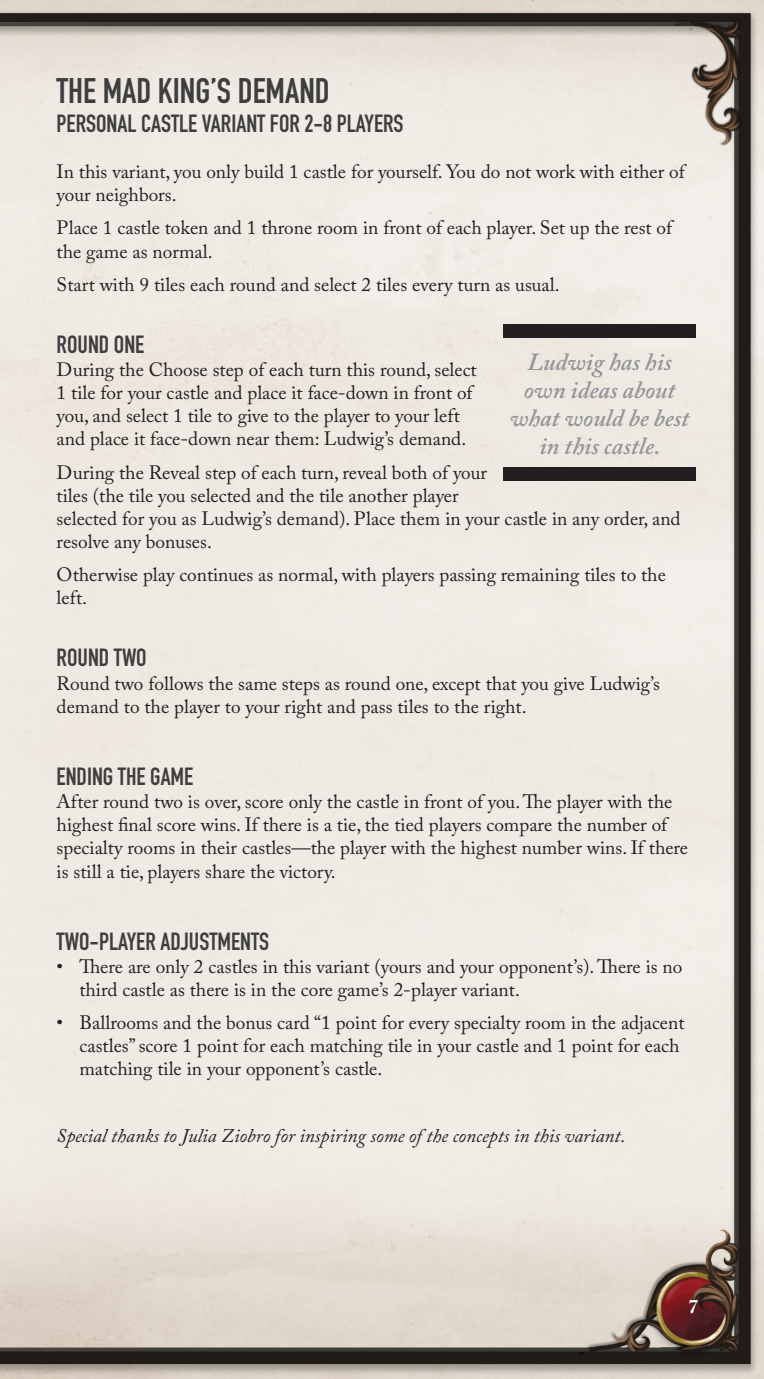
<style>
.page{position:relative;width:764px;height:1379px;background:#fff}
.page>*{position:absolute;margin:0;border:0;box-sizing:border-box;transform-origin:0 0}
.SUBHEAD{font:700 35px "DIN Condensed";color:#3e3e3f}
.SubSubHead{font:700 24.5px "DIN Condensed";color:#3e3e3f}
.Body{font:italic 600 24.5px/28px "Adobe Caslon Pro";color:#939598;text-align:center}
.Body-2{font:19.25px/23.1px "Adobe Caslon Pro";color:#231f20}
.Body-3{font:italic 19.25px "Adobe Caslon Pro";color:#231f20}
.t1{font:700 19.25px "Adobe Caslon Pro";color:#fff}
</style>
<div class="page">
<img style="left:0;top:0;width:763px;height:1378px">
<div style="left:503px;top:324px;width:192px;height:13px;background:#231f20"></div>
<div style="left:503px;top:467px;width:192px;height:14px;background:#231f20"></div>
<p class="SUBHEAD" style="left:57px;top:67px;width:274px">THE MAD KING’S DEMAND</p>
<p class="SubSubHead" style="left:57px;top:107px;width:348px">PERSONAL CASTLE VARIANT FOR 2-8 PLAYERS</p>
<p class="Body-2" style="left:57px;top:160px;width:629px">In this variant, you only build 1 castle for yourself. You do not work with either of your neighbors.</p>
<p class="Body-2" style="left:57px;top:216px;width:616px">Place 1 castle token and 1 throne room in front of each player. Set up the rest of the game as normal.</p>
<p class="Body-2" style="left:57px;top:272px;width:504px">Start with 9 tiles each round and select 2 tiles every turn as usual.</p>
<p class="SubSubHead" style="left:57px;top:328px;width:89px">ROUND ONE</p>
<p class="Body-2" style="left:57px;top:358px;width:421px">During the Choose step of each turn this round, select 1 tile for your castle and place it face-down in front of you, and select 1 tile to give to the player to your left and place it face-down near them: Ludwig’s demand.</p>
<p class="Body-2" style="left:57px;top:460px;width:625px">During the Reveal step of each turn, reveal both of your<br>tiles (the tile you selected and the tile another player<br>selected for you as Ludwig’s demand). Place them in your castle in any order, and resolve any bonuses.</p>
<p class="Body-2" style="left:57px;top:562px;width:610px">Otherwise play continues as normal, with players passing remaining tiles to the left.</p>
<p class="Body" style="left:509px;top:348px;width:181px">Ludwig has his own ideas about what would be best in this castle.</p>
<p class="SubSubHead" style="left:57px;top:641px;width:91px">ROUND TWO</p>
<p class="Body-2" style="left:57px;top:671px;width:604px">Round two follows the same steps as round one, except that you give Ludwig’s demand to the player to your right and pass tiles to the right.</p>
<p class="SubSubHead" style="left:57px;top:760px;width:138px">ENDING THE GAME</p>
<p class="Body-2" style="left:57px;top:790px;width:632px">After round two is over, score only the castle in front of you. The player with the highest final score wins. If there is a tie, the tied players compare the number of specialty rooms in their castles—the player with the highest number wins. If there is still a tie, players share the victory.</p>
<p class="SubSubHead" style="left:57px;top:924px;width:214px">TWO-PLAYER ADJUSTMENTS</p>
<p class="Body-2" style="left:79px;top:954px;width:604px;text-indent:-23px">• There are only 2 castles in this variant (yours and your opponent’s). There is no third castle as there is in the core game’s 2-player variant.</p>
<p class="Body-2" style="left:79px;top:1010px;width:606px;text-indent:-23px">• Ballrooms and the bonus card “1 point for every specialty room in the adjacent castles” score 1 point for each matching tile in your castle and 1 point for each matching tile in your opponent’s castle.</p>
<p class="Body-3" style="left:57px;top:1123px;width:570px">Special thanks to Julia Ziobro for inspiring some of the concepts in this variant.</p>
<p class="t1" style="left:687px;top:1295px;width:11px">7</p>
</div>
